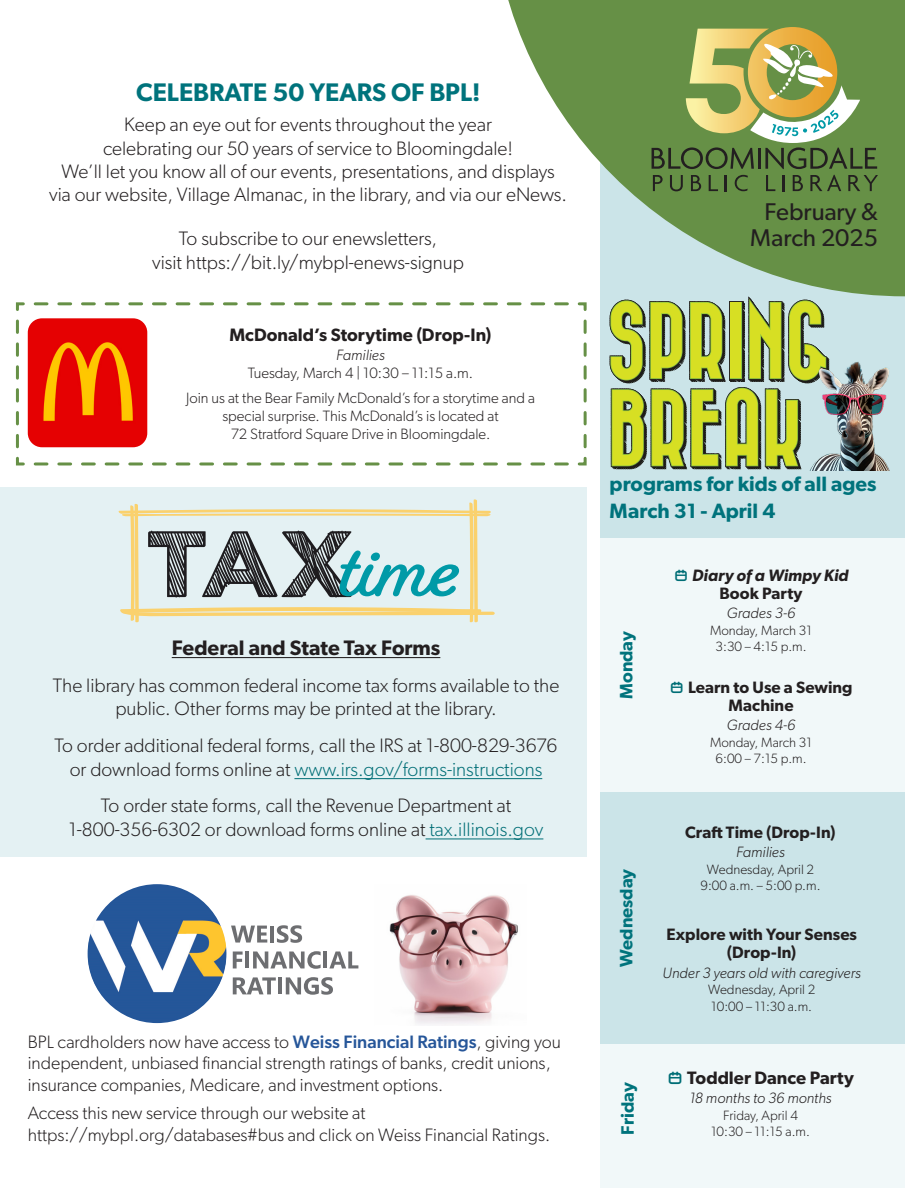
<style>
.page{position:relative;width:905px;height:1188px;background:#fff}
.page>*{position:absolute;margin:0;border:0;box-sizing:border-box;transform-origin:0 0}
.book_author{font:600 25.5px "Gibson";color:#00737c}
.Page_Title_evens{font:24.3px/25.5px "Gibson";color:#231f20;text-align:center}
.Program_title{font:600 21px "Gibson";color:#231f20}
.description{font:600 20.7px "Gibson";color:#00737c}
.description-2{font:300 19.5px/23.4px "Gibson";color:#231f20;text-align:center}
.book_author-2{font:300 19.5px/23.4px "Gibson";color:#231f20;text-align:center}
.description-3{font:300 18px/21.6px "Gibson";color:#231f20}
.Program_title-2{font:600 18px "Gibson";color:#231f20}
.description-4{font:600 18px "Gibson";color:#00737c}
.Program_title-3{font:600 16.5px/18px "Gibson";letter-spacing:.005em;color:#231f20}
.Program_title-4{font:italic 600 16.5px/18px "Gibson";letter-spacing:.005em;color:#231f20}
.description-5{font:300 15px/18px "Gibson";color:#231f20;text-align:center}
.ages{font:italic 300 15px "Gibson";color:#231f20}
.date___time{font:300 15px "Gibson";color:#231f20}
.date___time-2{font:300 13.5px/16.5px "Gibson";color:#231f20;text-align:center}
.s1{color:#006e76}
.s2{font-weight:500;color:#265699}
.s3{font-style:normal}
</style>
<div class="page">
<div style="left:600px;top:136px;width:304px;height:1052px;background:#cbe4e8"></div>
<div style="left:0;top:487px;width:586px;height:370px;background:#e4f1f3"></div>
<img style="left:389px;top:895px;width:129px;height:130px">
<svg style="left:508px;top:0;width:396px;height:296px;fill:#669046"></svg>
<hr style="left:172px;top:657px;width:268px;height:1px;background:#231f20">
<hr style="left:294px;top:778px;width:248px;height:1px;background:#006e76">
<hr style="left:425px;top:838px;width:118px;height:1px;background:#006e76">
<svg style="left:118px;top:499px;width:377px;height:124px"></svg>
<svg style="left:609px;top:296px;width:218px;height:173px"></svg>
<div style="left:600px;top:539px;width:304px;height:253px;background:#f1f8f9"></div>
<div style="left:600px;top:1044px;width:304px;height:144px;background:#f1f8f9"></div>
<svg style="left:15px;top:302px;width:572px;height:164px"></svg>
<svg style="left:231px;top:926px;width:36px;height:17px"></svg>
<hr style="left:270px;top:926px;width:4px;height:17px;background:#6d6e71">
<svg style="left:277px;top:925px;width:25px;height:18px"></svg>
<svg style="left:233px;top:952px;width:9px;height:16px"></svg>
<hr style="left:245px;top:952px;width:4px;height:16px;background:#6d6e71">
<svg style="left:253px;top:951px;width:67px;height:18px"></svg>
<hr style="left:323px;top:952px;width:4px;height:16px;background:#6d6e71">
<svg style="left:329px;top:952px;width:29px;height:16px"></svg>
<svg style="left:233px;top:977px;width:43px;height:17px"></svg>
<hr style="left:278px;top:977px;width:4px;height:17px;background:#6d6e71">
<svg style="left:286px;top:977px;width:47px;height:18px"></svg>
<img style="left:87px;top:884px;width:139px;height:139px;border-radius:69px">
<svg style="left:653px;top:175px;width:9px;height:16px"></svg>
<svg style="left:670px;top:175px;width:12px;height:16px"></svg>
<svg style="left:691px;top:175px;width:10px;height:16px"></svg>
<svg style="left:708px;top:175px;width:10px;height:16px"></svg>
<hr style="left:724px;top:175px;width:3px;height:16px;background:#231f20">
<svg style="left:734px;top:175px;width:13px;height:16px"></svg>
<svg style="left:766px;top:175px;width:9px;height:16px"></svg>
<svg style="left:782px;top:175px;width:2px;height:16px"></svg>
<svg style="left:792px;top:175px;width:10px;height:16px"></svg>
<svg style="left:810px;top:175px;width:31px;height:16px"></svg>
<svg style="left:848px;top:175px;width:30px;height:16px"></svg>
<svg style="left:651px;top:27px;width:226px;height:142px;background:#94a35e"></svg>
<img style="left:802px;top:357px;width:88px;height:114px">
<p class="book_author" style="left:136px;top:77px;width:346px">CELEBRATE 50 YEARS OF BPL!</p>
<p class="book_author-2" style="left:49px;top:113px;width:519px">Keep an eye out for events throughout the year<br>celebrating our 50 years of service to Bloomingdale!<br>We’ll let you know all of our events, presentations, and displays via our website, Village Almanac, in the library, and via our eNews.</p>
<p class="book_author-2" style="left:152px;top:226px;width:313px">To subscribe to our enewsletters,<br>visit https://bit.ly/mybpl-enews-signup</p>
<p class="Program_title-2" style="left:229px;top:324px;width:264px">McDonald’s Storytime (Drop-In)</p>
<p class="ages" style="left:336px;top:346px;width:50px">Families</p>
<p class="date___time" style="left:248px;top:364px;width:227px">Tuesday, March 4 | 10:30 – 11:15 a.m.</p>
<p class="description-5" style="left:186px;top:389px;width:350px">Join us at the Bear Family McDonald’s for a storytime and a special surprise. This McDonald’s is located at<br>72 Stratford Square Drive in Bloomingdale.</p>
<p class="Program_title" style="left:172px;top:635px;width:270px">Federal and State Tax Forms</p>
<p class="description-2" style="left:53px;top:673px;width:508px">The library has common federal income tax forms available to the public. Other forms may be printed at the library.</p>
<p class="description-2" style="left:54px;top:734px;width:504px">To order additional federal forms, call the IRS at 1-800-829-3676 or download forms online at <span class="s1">www.irs.gov/forms-instructions</span></p>
<p class="description-2" style="left:69px;top:794px;width:476px">To order state forms, call the Revenue Department at<br>1-800-356-6302 or download forms online at <span class="s1">tax.illinois.gov</span></p>
<p class="description-3" style="left:28px;top:1031px;width:535px">BPL cardholders now have access to <span class="s2">Weiss Financial Ratings</span>, giving you independent, unbiased financial strength ratings of banks, credit unions, insurance companies, Medicare, and investment options.</p>
<p class="description-3" style="left:28px;top:1102px;width:524px">Access this new service through our website at https://mybpl.org/databases#bus and click on Weiss Financial Ratings.</p>
<p class="Page_Title_evens" style="left:750px;top:199px;width:129px">February &amp;<br>March 2025</p>
<p class="description" style="left:609px;top:471px;width:268px">programs for kids of all ages</p>
<p class="description" style="left:609px;top:498px;width:167px">March 31 - April 4</p>
<p class="description-4" style="left:615px;top:699px;width:69px;rotate:-90deg">Monday</p>
<p class="description-4" style="left:615px;top:967px;width:100px;rotate:-90deg">Wednesday</p>
<p class="description-4" style="left:617px;top:1135px;width:54px;rotate:-90deg">Friday</p>
<p class="Program_title-4" style="left:719px;top:566px;width:130px;text-indent:-27px">Diary of a Wimpy Kid<br><span class="s3">Book Party</span></p>
<p class="ages" style="left:726px;top:604px;width:70px">Grades 3-6</p>
<p class="date___time-2" style="left:710px;top:622px;width:103px">Monday, March 31<br>3:30 – 4:15 p.m.</p>
<p class="Program_title-3" style="left:728px;top:678px;width:125px;text-indent:-41px">Learn to Use a Sewing<br>Machine</p>
<p class="ages" style="left:726px;top:716px;width:70px">Grades 4-6</p>
<p class="date___time-2" style="left:710px;top:734px;width:103px">Monday, March 31<br>6:00 – 7:15 p.m.</p>
<p class="Program_title-3" style="left:685px;top:822px;width:152px">Craft Time (Drop-In)</p>
<p class="ages" style="left:736px;top:843px;width:50px">Families</p>
<p class="date___time-2" style="left:700px;top:860px;width:122px">Wednesday, April 2<br>9:00 a.m. – 5:00 p.m.</p>
<p class="Program_title-3" style="left:666px;top:925px;width:192px;text-align:center">Explore with Your Senses (Drop-In)</p>
<p class="ages" style="left:662px;top:964px;width:200px">Under 3 years old with caregivers</p>
<p class="date___time-2" style="left:708px;top:981px;width:109px;text-align:left">Wednesday, April 2<br>10:00 – 11:30 a.m.</p>
<p class="Program_title-2" style="left:687px;top:1067px;width:168px">Toddler Dance Party</p>
<p class="ages" style="left:689px;top:1089px;width:144px">18 months to 36 months</p>
<p class="date___time-2" style="left:711px;top:1107px;width:100px">Friday, April 4<br>10:30 – 11:15 a.m.</p>
</div>
